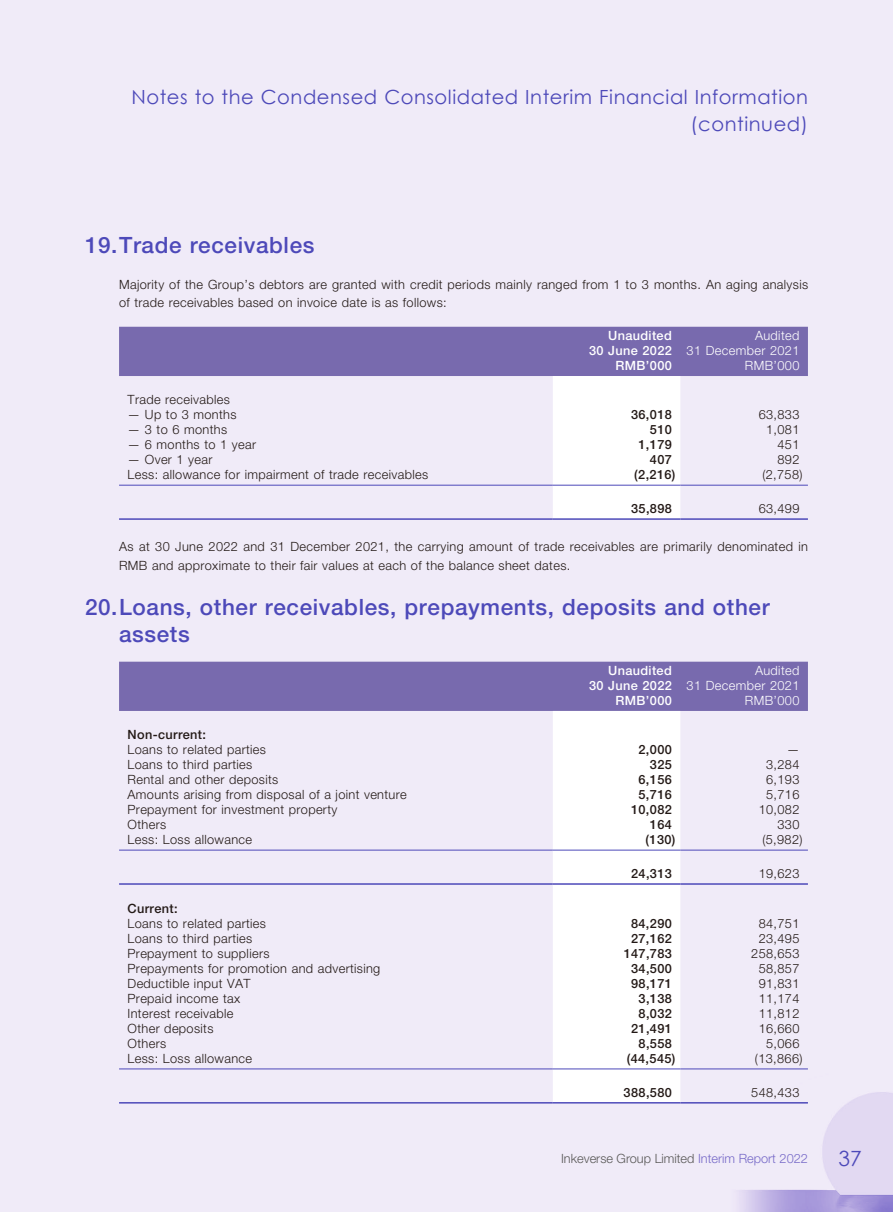
<style>
.page{position:relative;width:893px;height:1212px;background:#fff}
.page>*{position:absolute;margin:0;border:0;box-sizing:border-box;transform-origin:0 0}
.t1{font:500 22.5px/27px "Helvetica Neue LT Std";letter-spacing:.03em;color:#4d49b9}
.t2{font:21px "Century Gothic";color:#4d49b9}
.t3{font:19.5px/27px "Century Gothic";letter-spacing:.03em;color:#4d49b9;text-align:right}
.t4{font:300 12.75px/18px "Helvetica Neue LT Std";letter-spacing:.03em;color:#231916}
.t5{font:500 12.75px "Helvetica Neue LT Std";letter-spacing:.03em;color:#231916}
.t6{font:300 12.75px "Helvetica Neue LT Std";letter-spacing:.03em;color:#fff}
.t7{font:300 12.75px "Helvetica Neue LT Std";color:#595857}
.t8{font:500 12.75px "Helvetica Neue LT Std";letter-spacing:.03em;color:#fff}
.s1{font-weight:500}
.s2{color:#776ac8}
</style>
<div class="page">
<svg style="left:119px;top:327px;width:689px;height:191px;background:#d2cce5"></svg>
<hr style="left:119px;top:485px;width:434px;height:1px;background:#4d49b9">
<hr style="left:553px;top:485px;width:127px;height:1px;background:#4d49b9">
<hr style="left:680px;top:485px;width:128px;height:1px;background:#4d49b9">
<hr style="left:119px;top:518px;width:434px;height:2px;background:#4d49b9">
<hr style="left:553px;top:518px;width:127px;height:2px;background:#4d49b9">
<hr style="left:680px;top:518px;width:128px;height:2px;background:#4d49b9">
<div style="left:119px;top:662px;width:689px;height:49px;background:#786aae"></div>
<svg style="left:553px;top:849px;width:127px;height:221px"></svg>
<hr style="left:119px;top:850px;width:434px;height:1px;background:#4d49b9">
<hr style="left:553px;top:850px;width:127px;height:1px;background:#4d49b9">
<hr style="left:680px;top:850px;width:128px;height:1px;background:#4d49b9">
<hr style="left:119px;top:883px;width:434px;height:2px;background:#4d49b9">
<hr style="left:553px;top:883px;width:127px;height:2px;background:#4d49b9">
<hr style="left:680px;top:883px;width:128px;height:2px;background:#4d49b9">
<hr style="left:119px;top:1068px;width:434px;height:1px;background:#4d49b9">
<hr style="left:553px;top:1068px;width:127px;height:1px;background:#4d49b9">
<hr style="left:680px;top:1068px;width:128px;height:1px;background:#4d49b9">
<hr style="left:119px;top:1102px;width:434px;height:1px;background:#4d49b9">
<hr style="left:553px;top:1102px;width:127px;height:1px;background:#4d49b9">
<hr style="left:680px;top:1102px;width:128px;height:1px;background:#4d49b9">
<h3 class="t3" style="left:131px;top:83px;width:678px">Notes to the Condensed Consolidated Interim Financial Information (continued)</h3>
<h1 class="t1" style="left:85px;top:231px;width:231px">19.Trade receivables</h1>
<p class="t4" style="left:119px;top:275px;width:691px">Majority of the Group’s debtors are granted with credit periods mainly ranged from 1 to 3 months. An aging analysis of trade receivables based on invoice date is as follows:</p>
<p class="t8" style="left:608px;top:327px;width:65px">Unaudited</p>
<p class="t6" style="left:755px;top:327px;width:46px">Audited</p>
<p class="t6" style="left:589px;top:342px;width:212px"><span class="s1">30 June 2022</span> 31 December 2021</p>
<p class="t8" style="left:616px;top:357px;width:58px">RMB’000</p>
<p class="t6" style="left:745px;top:357px;width:56px">RMB’000</p>
<p class="t4" style="left:128px;top:390px;width:104px">Trade receivables</p>
<p class="t4" style="left:128px;top:405px;width:111px">— Up to 3 months</p>
<p class="t5" style="left:631px;top:407px;width:42px">36,018</p>
<p class="t4" style="left:759px;top:405px;width:42px">63,833</p>
<p class="t4" style="left:128px;top:420px;width:101px">— 3 to 6 months</p>
<p class="t5" style="left:650px;top:422px;width:23px">510</p>
<p class="t4" style="left:766px;top:420px;width:35px">1,081</p>
<p class="t4" style="left:128px;top:435px;width:130px">— 6 months to 1 year</p>
<p class="t5" style="left:638px;top:437px;width:35px">1,179</p>
<p class="t4" style="left:777px;top:435px;width:23px">451</p>
<p class="t4" style="left:128px;top:450px;width:86px">— Over 1 year</p>
<p class="t5" style="left:650px;top:452px;width:23px">407</p>
<p class="t4" style="left:777px;top:450px;width:23px">892</p>
<p class="t4" style="left:128px;top:465px;width:302px">Less: allowance for impairment of trade receivables</p>
<p class="t5" style="left:634px;top:467px;width:43px">(2,216)</p>
<p class="t4" style="left:762px;top:465px;width:42px">(2,758)</p>
<p class="t5" style="left:631px;top:501px;width:42px">35,898</p>
<p class="t4" style="left:759px;top:500px;width:42px">63,499</p>
<p class="t4" style="left:119px;top:538px;width:690px">As at 30 June 2022 and 31 December 2021, the carrying amount of trade receivables are primarily denominated in<br>RMB and approximate to their fair values at each of the balance sheet dates.</p>
<h1 class="t1" style="left:119px;top:593px;width:652px;text-indent:-34px">20.Loans, other receivables, prepayments, deposits and other assets</h1>
<p class="t8" style="left:608px;top:662px;width:65px">Unaudited</p>
<p class="t6" style="left:755px;top:662px;width:46px">Audited</p>
<p class="t6" style="left:589px;top:677px;width:212px"><span class="s1">30 June 2022</span> 31 December 2021</p>
<p class="t8" style="left:616px;top:692px;width:58px">RMB’000</p>
<p class="t6" style="left:745px;top:692px;width:56px">RMB’000</p>
<p class="t5" style="left:128px;top:727px;width:80px">Non-current:</p>
<p class="t4" style="left:128px;top:740px;width:140px">Loans to related parties</p>
<p class="t5" style="left:638px;top:742px;width:35px">2,000</p>
<p class="t4" style="left:787px;top:740px;width:14px">—</p>
<p class="t4" style="left:128px;top:755px;width:126px">Loans to third parties</p>
<p class="t5" style="left:650px;top:757px;width:23px">325</p>
<p class="t4" style="left:766px;top:755px;width:35px">3,284</p>
<p class="t4" style="left:128px;top:770px;width:152px">Rental and other deposits</p>
<p class="t5" style="left:638px;top:772px;width:35px">6,156</p>
<p class="t4" style="left:766px;top:770px;width:35px">6,193</p>
<p class="t4" style="left:128px;top:785px;width:281px">Amounts arising from disposal of a joint venture</p>
<p class="t5" style="left:638px;top:787px;width:35px">5,716</p>
<p class="t4" style="left:766px;top:785px;width:35px">5,716</p>
<p class="t4" style="left:128px;top:800px;width:211px">Prepayment for investment property</p>
<p class="t5" style="left:631px;top:802px;width:42px">10,082</p>
<p class="t4" style="left:759px;top:800px;width:42px">10,082</p>
<p class="t4" style="left:128px;top:815px;width:40px">Others</p>
<p class="t5" style="left:650px;top:816px;width:23px">164</p>
<p class="t4" style="left:777px;top:815px;width:23px">330</p>
<p class="t4" style="left:128px;top:830px;width:126px">Less: Loss allowance</p>
<p class="t5" style="left:646px;top:831px;width:31px">(130)</p>
<p class="t4" style="left:762px;top:830px;width:42px">(5,982)</p>
<p class="t5" style="left:631px;top:866px;width:42px">24,313</p>
<p class="t4" style="left:759px;top:864px;width:42px">19,623</p>
<p class="t5" style="left:128px;top:900px;width:52px">Current:</p>
<p class="t4" style="left:128px;top:914px;width:140px">Loans to related parties</p>
<p class="t5" style="left:631px;top:915px;width:42px">84,290</p>
<p class="t4" style="left:759px;top:914px;width:42px">84,751</p>
<p class="t4" style="left:128px;top:929px;width:126px">Loans to third parties</p>
<p class="t5" style="left:631px;top:930px;width:42px">27,162</p>
<p class="t4" style="left:759px;top:929px;width:42px">23,495</p>
<p class="t4" style="left:128px;top:944px;width:143px">Prepayment to suppliers</p>
<p class="t5" style="left:624px;top:945px;width:50px">147,783</p>
<p class="t4" style="left:751px;top:944px;width:50px">258,653</p>
<p class="t4" style="left:128px;top:959px;width:254px">Prepayments for promotion and advertising</p>
<p class="t5" style="left:631px;top:960px;width:42px">34,500</p>
<p class="t4" style="left:759px;top:959px;width:42px">58,857</p>
<p class="t4" style="left:128px;top:974px;width:124px">Deductible input VAT</p>
<p class="t5" style="left:631px;top:975px;width:42px">98,171</p>
<p class="t4" style="left:759px;top:974px;width:42px">91,831</p>
<p class="t4" style="left:128px;top:989px;width:114px">Prepaid income tax</p>
<p class="t5" style="left:639px;top:990px;width:35px">3,138</p>
<p class="t4" style="left:759px;top:989px;width:42px">11,174</p>
<p class="t4" style="left:128px;top:1004px;width:107px">Interest receivable</p>
<p class="t5" style="left:639px;top:1005px;width:35px">8,032</p>
<p class="t4" style="left:759px;top:1004px;width:42px">11,812</p>
<p class="t4" style="left:128px;top:1019px;width:87px">Other deposits</p>
<p class="t5" style="left:631px;top:1020px;width:42px">21,491</p>
<p class="t4" style="left:759px;top:1019px;width:42px">16,660</p>
<p class="t4" style="left:128px;top:1034px;width:40px">Others</p>
<p class="t5" style="left:639px;top:1035px;width:35px">8,558</p>
<p class="t4" style="left:766px;top:1034px;width:35px">5,066</p>
<p class="t4" style="left:128px;top:1049px;width:126px">Less: Loss allowance</p>
<p class="t5" style="left:627px;top:1050px;width:50px">(44,545)</p>
<p class="t4" style="left:755px;top:1049px;width:49px">(13,866)</p>
<p class="t5" style="left:624px;top:1085px;width:50px">388,580</p>
<p class="t4" style="left:751px;top:1083px;width:50px">548,433</p>
<p class="t7" style="left:561px;top:1150px;width:248px">Inkeverse Group Limited <span class="s2">Interim Report 2022</span></p>
<h2 class="t2" style="left:838px;top:1144px;width:25px">37</h2>
</div>
